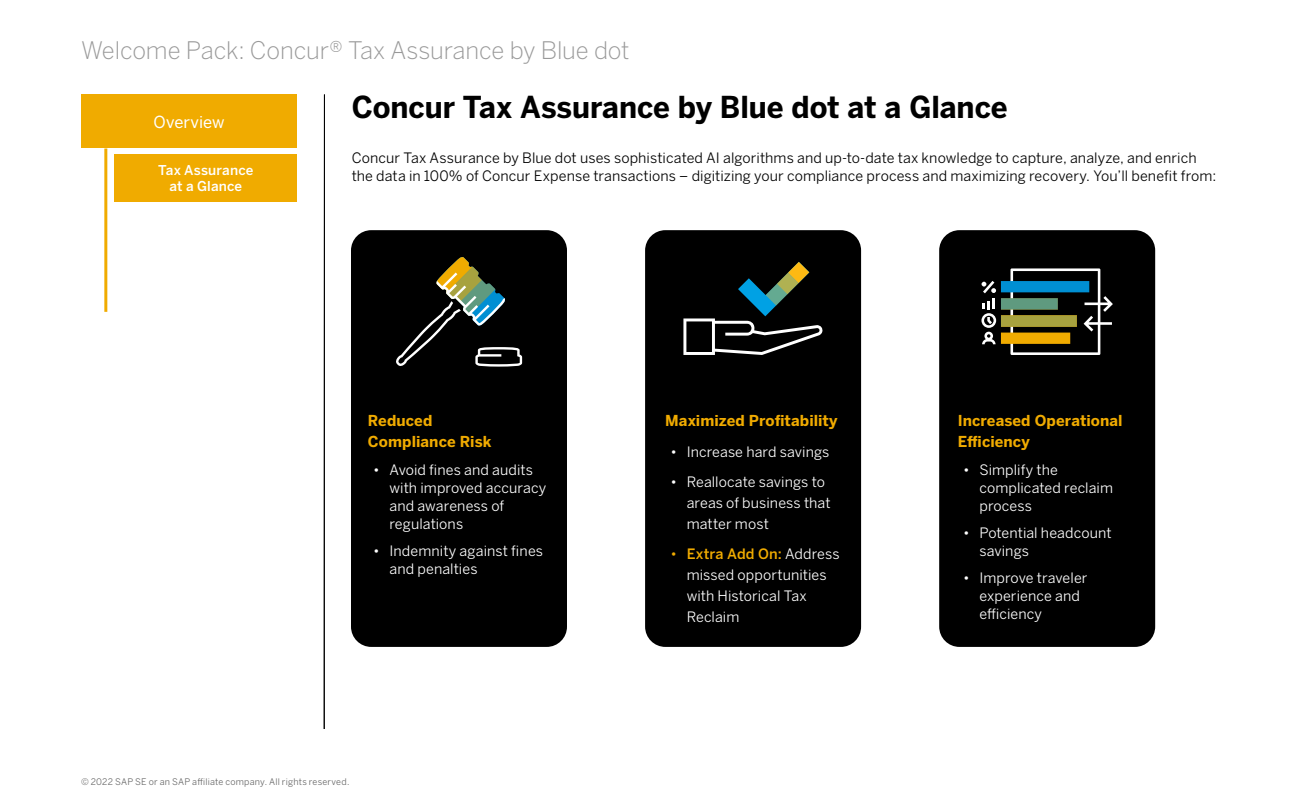
<style>
.page{position:relative;width:1296px;height:810px;background:#fff}
.page>*{position:absolute;margin:0;border:0;box-sizing:border-box;transform-origin:0 0}
.Head{font:700 30px "Benton Sans";letter-spacing:-.005em;color:#000}
.t1{font:300 24px "Benton Sans";letter-spacing:-.005em;color:#999}
.Primary_Nav_Text{font:16.5px "Benton Sans";color:#fff}
.Subhead{font:700 15px/21px "Benton Sans";letter-spacing:.005em;color:#f0ab00}
.t2{font:14.25px/18px "Benton Sans";letter-spacing:.005em;color:#fff}
.Body{font:14.25px/18px "Benton Sans";letter-spacing:.005em;color:#000}
.Secondary_nav_Text{font:500 13.5px/16.2px "Benton Sans";letter-spacing:.01em;color:#fff;text-align:center}
.t3{font:9px "Benton Sans";letter-spacing:.025em;color:#666}
.s1{color:#f0ab00}
.s2{font-weight:500;color:#f0ab00}
</style>
<div class="page">
<hr style="left:324px;top:94px;width:1px;height:635px;background:#000">
<hr style="left:104px;top:148px;width:3px;height:164px;background:#f0ab00">
<div style="left:115px;top:154px;width:182px;height:47px;background:#f0ab00"></div>
<div style="left:81px;top:94px;width:216px;height:54px;background:#f0ab00"></div>
<div style="left:351px;top:230px;width:216px;height:417px;background:#000;border-radius:20px"></div>
<div style="left:645px;top:230px;width:216px;height:417px;background:#000;border-radius:20px"></div>
<svg style="left:683px;top:262px;width:140px;height:93px"></svg>
<div style="left:939px;top:230px;width:216px;height:417px;background:#000;border-radius:20px"></div>
<svg style="left:981px;top:268px;width:132px;height:87px"></svg>
<svg style="left:396px;top:257px;width:126px;height:110px"></svg>
<h2 class="t1" style="left:81px;top:36px;width:550px">Welcome Pack: Concur® Tax Assurance by Blue dot</h2>
<p class="Primary_Nav_Text" style="left:154px;top:112px;width:72px">Overview</p>
<p class="Secondary_nav_Text" style="left:158px;top:162px;width:97px">Tax Assurance at a Glance</p>
<p class="Head" style="left:352px;top:88px;width:658px">Concur Tax Assurance by Blue dot at a Glance</p>
<p class="Body" style="left:352px;top:149px;width:866px">Concur Tax Assurance by Blue dot uses sophisticated AI algorithms and up-to-date tax knowledge to capture, analyze, and enrich the data in 100% of Concur Expense transactions – digitizing your compliance process and maximizing recovery. You’ll benefit from:</p>
<p class="Subhead" style="left:368px;top:410px;width:125px">Reduced<br>Compliance Risk</p>
<p class="t2" style="left:389px;top:461px;width:158px;text-indent:-16px">• Avoid fines and audits with improved accuracy and awareness of regulations</p>
<p class="t2" style="left:389px;top:542px;width:155px;text-indent:-16px">• Indemnity against fines and penalties</p>
<p class="Subhead" style="left:665px;top:410px;width:174px">Maximized Profitability</p>
<p class="t2" style="left:670px;top:443px;width:161px">• Increase hard savings</p>
<p class="t2" style="left:687px;top:472px;width:146px;line-height:21px;text-indent:-16px">• Reallocate savings to areas of business that matter most</p>
<p class="t2" style="left:687px;top:544px;width:155px;line-height:21px;text-indent:-16px"><span class="s1">•</span> <span class="s2">Extra Add On:</span> Address missed opportunities with Historical Tax<br>Reclaim</p>
<p class="Subhead" style="left:958px;top:410px;width:166px">Increased Operational<br>Efficiency</p>
<p class="t2" style="left:979px;top:461px;width:135px;text-indent:-16px">• Simplify the complicated reclaim process</p>
<p class="t2" style="left:979px;top:524px;width:134px;text-indent:-16px">• Potential headcount savings</p>
<p class="t2" style="left:979px;top:569px;width:110px;text-indent:-16px">• Improve traveler experience and efficiency</p>
<p class="t3" style="left:81px;top:776px;width:270px">© 2022 SAP SE or an SAP affiliate company. All rights reserved.</p>
</div>
